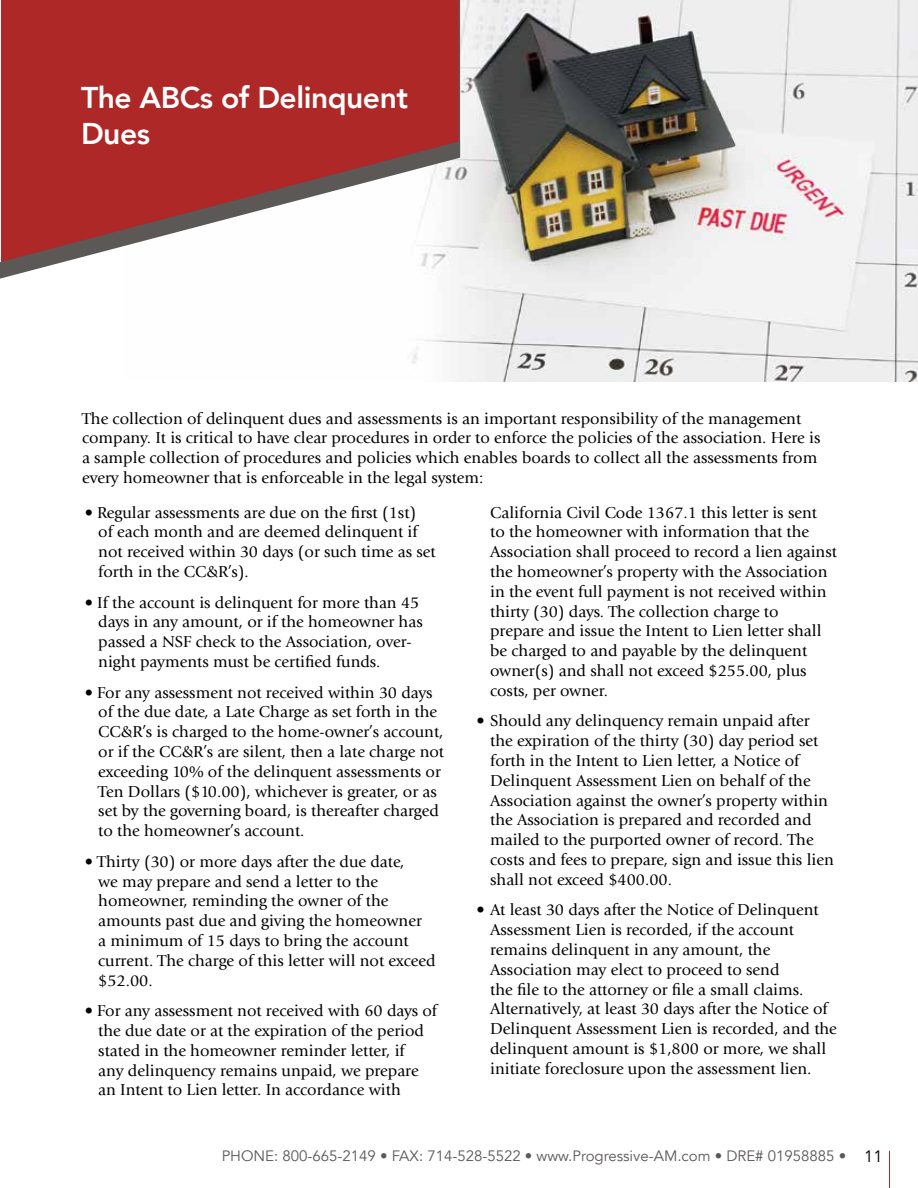
<style>
.page{position:relative;width:918px;height:1188px;background:#fff}
.page>*{position:absolute;margin:0;border:0;box-sizing:border-box;transform-origin:0 0}
.t1{font:800 30px/36px "Avenir";letter-spacing:-.015em;color:#fff}
.t2{font:16.5px/19.8px "Giovanni";color:#000}
.t3{font:15px "Avenir";color:#5b5856}
.s1{font-size:16.5px;color:#000}
</style>
<div class="page">
<hr style="left:889px;top:1151px;width:1px;height:37px;background:#ae2828">
<img style="left:412px;top:0;width:506px;height:381px">
<div style="left:1px;top:0;width:458px;height:141px;background:#ae2828"></div>
<svg style="left:0;top:141px;width:460px;height:138px"></svg>
<hr style="left:459px;top:0;width:1px;height:157px;background:#5b5856">
<h1 class="t1" style="left:81px;top:79px;width:329px">The ABCs of Delinquent<br>Dues</h1>
<p class="t2" style="left:82px;top:409px;width:740px">The collection of delinquent dues and assessments is an important responsibility of the management company. It is critical to have clear procedures in order to enforce the policies of the association. Here is a sample collection of procedures and policies which enables boards to collect all the assessments from every homeowner that is enforceable in the legal system:</p>
<p class="t2" style="left:98px;top:502px;width:339px;text-indent:-13px">• Regular assessments are due on the first (1st)<br>of each month and are deemed delinquent if not received within 30 days (or such time as set forth in the CC&amp;R’s).</p>
<p class="t2" style="left:98px;top:592px;width:326px;text-indent:-13px">• If the account is delinquent for more than 45 days in any amount, or if the homeowner has passed a NSF check to the Association, over&shy;night payments must be certified funds.</p>
<p class="t2" style="left:98px;top:682px;width:347px;text-indent:-13px">• For any assessment not received within 30 days of the due date, a Late Charge as set forth in the CC&amp;R’s is charged to the home-owner’s account, or if the CC&amp;R’s are silent, then a late charge not exceeding 10% of the delinquent assessments or Ten Dollars ($10.00), whichever is greater, or as set by the governing board, is thereafter charged to the homeowner’s account.</p>
<p class="t2" style="left:98px;top:852px;width:339px;text-indent:-13px">• Thirty (30) or more days after the due date,<br>we may prepare and send a letter to the homeowner, reminding the owner of the amounts past due and giving the homeowner<br>a minimum of 15 days to bring the account current. The charge of this letter will not exceed $52.00.</p>
<p class="t2" style="left:98px;top:1001px;width:340px;text-indent:-13px">• For any assessment not received with 60 days of the due date or at the expiration of the period stated in the homeowner reminder letter, if<br>any delinquency remains unpaid, we prepare an Intent to Lien letter. In accordance with</p>
<p class="t2" style="left:490px;top:503px;width:348px">California Civil Code 1367.1 this letter is sent<br>to the homeowner with information that the Association shall proceed to record a lien against the homeowner’s property with the Association in the event full payment is not received within thirty (30) days. The collection charge to<br>prepare and issue the Intent to Lien letter shall be charged to and payable by the delinquent owner(s) and shall not exceed $255.00, plus costs, per owner.</p>
<p class="t2" style="left:490px;top:711px;width:345px;text-indent:-13px">• Should any delinquency remain unpaid after the expiration of the thirty (30) day period set forth in the Intent to Lien letter, a Notice of Delinquent Assessment Lien on behalf of the Association against the owner’s property within the Association is prepared and recorded and mailed to the purported owner of record. The costs and fees to prepare, sign and issue this lien shall not exceed $400.00.</p>
<p class="t2" style="left:490px;top:900px;width:348px;text-indent:-13px">• At least 30 days after the Notice of Delinquent Assessment Lien is recorded, if the account remains delinquent in any amount, the Association may elect to proceed to send<br>the file to the attorney or file a small claims.<br>Alternatively, at least 30 days after the Notice of Delinquent Assessment Lien is recorded, and the delinquent amount is $1,800 or more, we shall initiate foreclosure upon the assessment lien.</p>
<p class="t3" style="left:222px;top:1147px;width:662px">PHONE: 800-665-2149 • FAX: 714-528-5522 • www.Progressive-AM.com • DRE# 01958885 • <span class="s1">11</span></p>
</div>
